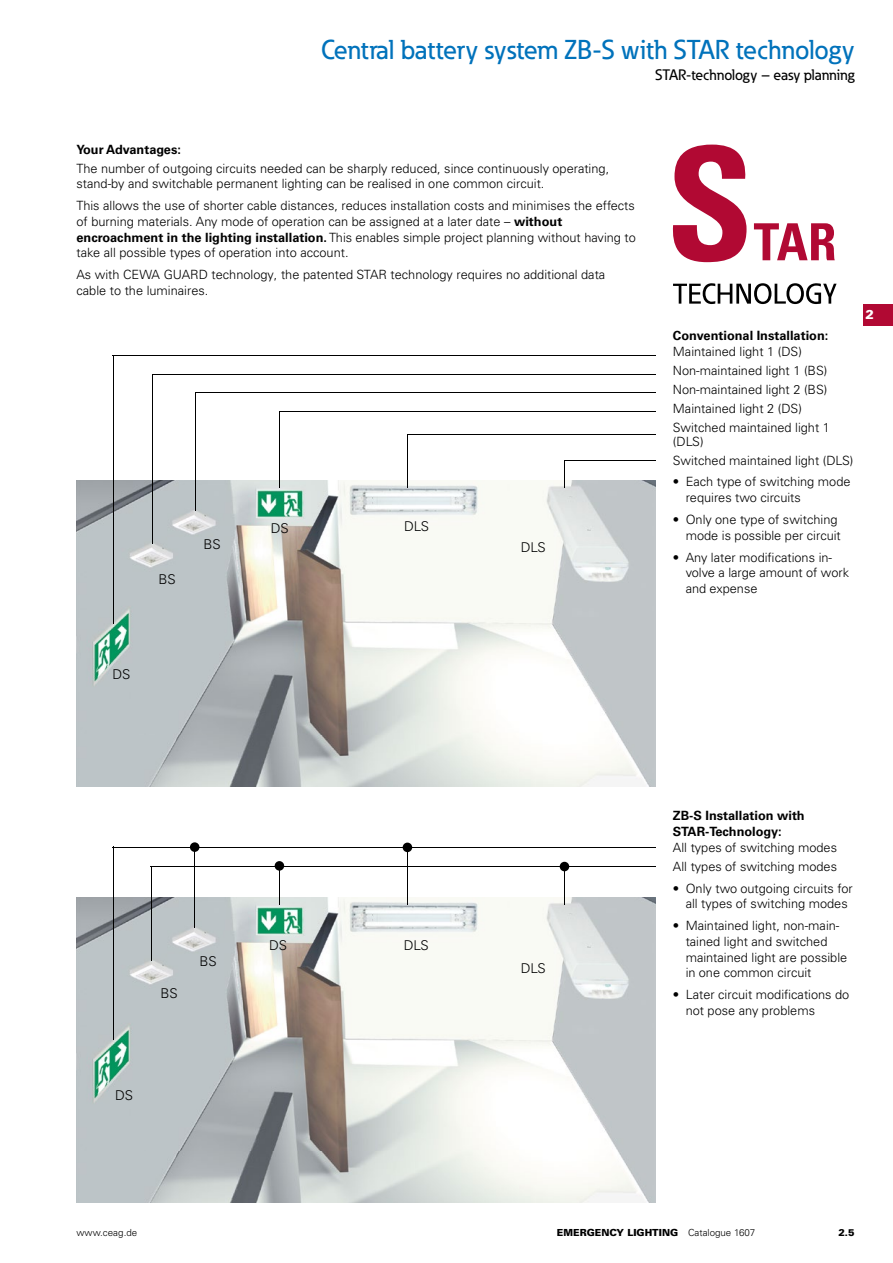
<style>
.page{position:relative;width:893px;height:1263px;background:#fff}
.page>*{position:absolute;margin:0;border:0;box-sizing:border-box;transform-origin:0 0}
.t1{font:500 27px "Eaton";color:#0072bb}
.t2{font:500 15px "Eaton";color:#000}
.t3{font:300 13.5px "Univers LT Pro 45";color:#000}
.t4{font:300 12.75px/15.8px "Univers LT Pro 45";color:#000}
.t5{font:700 12.75px/15.8px "Univers LT Pro 65";color:#000}
.t6{font:900 12.75px "Univers LT Pro 75";color:#fff}
.t7{font:900 9.75px "Univers LT Pro 75";color:#000}
.t8{font:300 9.75px "Univers LT Pro 45";color:#000}
.s1{font-family:"Univers LT Pro 65";font-weight:700}
.s2{font-family:"Univers LT Pro 45";font-weight:300}
</style>
<div class="page">
<div style="left:863px;top:304px;width:30px;height:21px;background:#b10933"></div>
<img style="left:77px;top:480px;width:579px;height:306px">
<hr style="left:113px;top:355px;width:543px;height:1px;background:#000">
<hr style="left:152px;top:374px;width:504px;height:1px;background:#000">
<hr style="left:195px;top:392px;width:461px;height:1px;background:#000">
<hr style="left:279px;top:411px;width:377px;height:1px;background:#000">
<hr style="left:407px;top:434px;width:249px;height:1px;background:#000">
<hr style="left:564px;top:460px;width:92px;height:1px;background:#000">
<svg style="left:564px;top:461px;width:1px;height:27px"></svg>
<hr style="left:407px;top:435px;width:1px;height:53px;background:#000">
<hr style="left:279px;top:411px;width:1px;height:77px;background:#000">
<hr style="left:195px;top:392px;width:1px;height:119px;background:#000">
<hr style="left:152px;top:374px;width:1px;height:169px;background:#000">
<hr style="left:113px;top:355px;width:1px;height:268px;background:#000">
<img style="left:77px;top:897px;width:579px;height:306px">
<hr style="left:564px;top:866px;width:1px;height:38px;background:#000">
<hr style="left:407px;top:847px;width:1px;height:57px;background:#000">
<hr style="left:279px;top:866px;width:1px;height:38px;background:#000">
<hr style="left:194px;top:847px;width:1px;height:81px;background:#000">
<hr style="left:151px;top:866px;width:1px;height:94px;background:#000">
<hr style="left:113px;top:847px;width:1px;height:193px;background:#000">
<hr style="left:113px;top:847px;width:543px;height:1px;background:#000">
<hr style="left:151px;top:865px;width:505px;height:1px;background:#000">
<svg style="left:560px;top:862px;width:9px;height:9px"></svg>
<svg style="left:403px;top:843px;width:9px;height:9px"></svg>
<svg style="left:275px;top:861px;width:9px;height:10px"></svg>
<svg style="left:190px;top:842px;width:9px;height:10px"></svg>
<svg style="left:672px;top:145px;width:75px;height:117px"></svg>
<svg style="left:754px;top:223px;width:81px;height:37px"></svg>
<svg style="left:673px;top:283px;width:164px;height:21px"></svg>
<h1 class="t1" style="left:321px;top:33px;width:535px">Central battery system ZB-S with STAR technology</h1>
<p class="t2" style="left:655px;top:66px;width:201px">STAR-technology – easy planning</p>
<p class="t5" style="left:77px;top:141px;width:106px">Your Advantages:</p>
<p class="t4" style="left:77px;top:160px;width:534px">The number of outgoing circuits needed can be sharply reduced, since continuously operating, stand-by and switchable permanent lighting can be realised in one common circuit.</p>
<p class="t4" style="left:77px;top:198px;width:561px">This allows the use of shorter cable distances, reduces installation costs and minimises the effects of burning materials. Any mode of operation can be assigned at a later date – <span class="s1">without encroachment in the lighting installation.</span> This enables simple project planning without having to take all possible types of operation into account.</p>
<p class="t4" style="left:77px;top:267px;width:530px">As with CEWA GUARD technology, the patented STAR technology requires no additional data cable to the luminaires.</p>
<p class="t3" style="left:158px;top:571px;width:19px">BS</p>
<p class="t3" style="left:203px;top:536px;width:19px">BS</p>
<p class="t3" style="left:271px;top:520px;width:20px">DS</p>
<p class="t3" style="left:404px;top:518px;width:26px">DLS</p>
<p class="t3" style="left:521px;top:539px;width:26px">DLS</p>
<p class="t5" style="left:673px;top:327px;width:157px">Conventional Installation:</p>
<p class="t4" style="left:673px;top:342px;width:158px;line-height:19.2px">Maintained light 1 (DS)<br>Non-maintained light 1 (BS)<br>Non-maintained light 2 (BS)<br>Maintained light 2 (DS)<br>Switched maintained light 1</p>
<p class="t4" style="left:673px;top:431px;width:182px;line-height:19.2px">(DLS)<br>Switched maintained light (DLS)</p>
<p class="t4" style="left:686px;top:474px;width:166px;text-indent:-13px">• Each type of switching mode requires two circuits</p>
<p class="t4" style="left:673px;top:512px;width:169px;text-align:right">• Only one type of switching mode is possible per circuit</p>
<p class="t4" style="left:686px;top:549px;width:165px;text-indent:-13px">• Any later modifications in&shy;volve a large amount of work and expense</p>
<p class="t6" style="left:865px;top:307px;width:10px">2</p>
<p class="t3" style="left:112px;top:666px;width:20px">DS</p>
<p class="t3" style="left:161px;top:985px;width:19px">BS</p>
<p class="t3" style="left:200px;top:953px;width:19px">BS</p>
<p class="t3" style="left:115px;top:1087px;width:20px">DS</p>
<p class="t3" style="left:269px;top:937px;width:20px">DS</p>
<p class="t3" style="left:404px;top:937px;width:26px">DLS</p>
<p class="t3" style="left:521px;top:959px;width:26px">DLS</p>
<p class="t5" style="left:673px;top:808px;width:133px">ZB-S Installation with<br>STAR-Technology:</p>
<p class="t4" style="left:673px;top:838px;width:166px;line-height:19.2px">All types of switching modes<br>All types of switching modes</p>
<p class="t4" style="left:673px;top:880px;width:181px;text-align:center">• Only two outgoing circuits for all types of switching modes</p>
<p class="t4" style="left:686px;top:918px;width:163px;text-indent:-13px">• Maintained light, non-main&shy;tained light and switched maintained light are possible in one common circuit</p>
<p class="t4" style="left:686px;top:987px;width:165px;text-indent:-13px">• Later circuit modifications do not pose any problems</p>
<p class="t8" style="left:77px;top:1226px;width:62px">www.ceag.de</p>
<p class="t7" style="left:557px;top:1226px;width:200px">EMERGENCY LIGHTING <span class="s2">Catalogue 1607</span></p>
<p class="t7" style="left:838px;top:1226px;width:18px">2.5</p>
</div>
